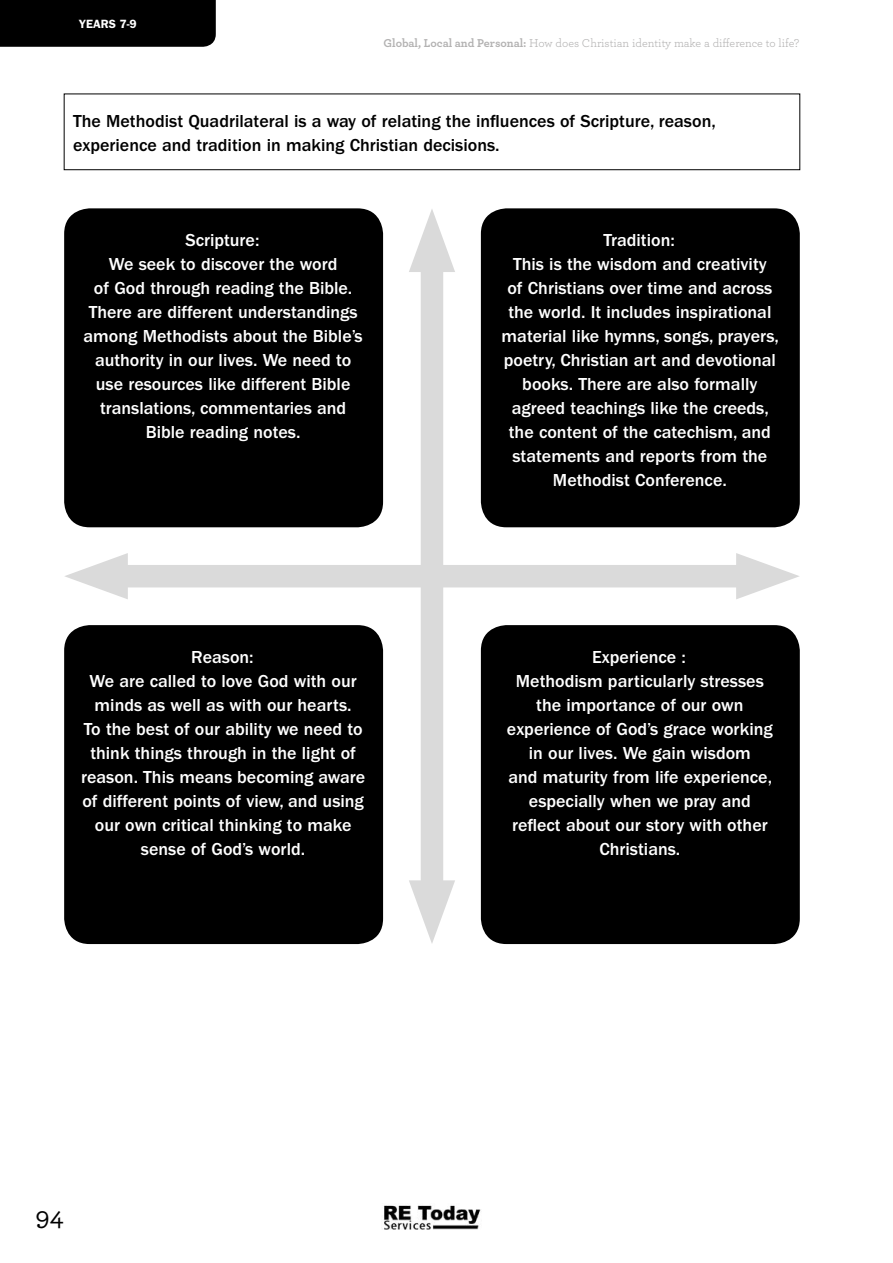
<style>
.page{position:relative;width:893px;height:1263px;background:#fff}
.page>*{position:absolute;margin:0;border:0;box-sizing:border-box;transform-origin:0 0}
.t1{font:500 27px "Archer";color:#000}
.t2{font:500 18px/24px "Franklin Gothic";color:#fff;text-align:center}
.t3{font:500 18px/24px "Franklin Gothic";color:#000}
.t4{font:12px "Archer";color:#b3b2b2}
.t5{font:600 12px "Franklin Gothic";color:#fff}
.s1{font-weight:700}
</style>
<div class="page">
<div style="left:0;top:0;width:216px;height:47px;background:#000"></div>
<img style="left:384px;top:1205px;width:97px;height:25px">
<div style="left:481px;top:625px;width:319px;height:319px;background:#000;border-radius:26px"></div>
<div style="left:64px;top:625px;width:319px;height:319px;background:#000;border-radius:26px"></div>
<div style="left:481px;top:208px;width:319px;height:319px;background:#000;border-radius:26px"></div>
<div style="left:64px;top:208px;width:319px;height:319px;background:#000;border-radius:26px"></div>
<div style="left:103px;top:565px;width:658px;height:22px;background:#dadada"></div>
<svg style="left:65px;top:553px;width:63px;height:46px"></svg>
<svg style="left:736px;top:553px;width:63px;height:46px"></svg>
<div style="left:421px;top:247px;width:22px;height:658px;background:#dadada"></div>
<svg style="left:409px;top:880px;width:46px;height:63px"></svg>
<svg style="left:409px;top:209px;width:46px;height:63px"></svg>
<div style="left:64px;top:94px;width:736px;height:76px;border:1px solid #000"></div>
<p class="t5" style="left:79px;top:17px;width:59px">YEARS 7-9</p>
<p class="t4" style="left:383px;top:35px;width:417px"><span class="s1">Global, Local and Personal:</span> How does Christian identity make a difference to life?</p>
<p class="t3" style="left:73px;top:109px;width:644px">The Methodist Quadrilateral is a way of relating the influences of Scripture, reason, experience and tradition in making Christian decisions.</p>
<p class="t2" style="left:84px;top:228px;width:281px">Scripture:<br>We seek to discover the word<br>of God through reading the Bible.<br>There are different understandings among Methodists about the Bible’s authority in our lives. We need to use resources like different Bible translations, commentaries and<br>Bible reading notes.</p>
<p class="t2" style="left:81px;top:645px;width:285px">Reason:<br>We are called to love God with our minds as well as with our hearts.<br>To the best of our ability we need to think things through in the light of reason. This means becoming aware of different points of view, and using our own critical thinking to make sense of God’s world.</p>
<p class="t2" style="left:502px;top:228px;width:279px">Tradition:<br>This is the wisdom and creativity<br>of Christians over time and across the world. It includes inspirational material like hymns, songs, prayers, poetry, Christian art and devotional books. There are also formally agreed teachings like the creeds, the content of the catechism, and statements and reports from the<br>Methodist Conference.</p>
<p class="t2" style="left:507px;top:645px;width:267px">Experience :<br>Methodism particularly stresses the importance of our own experience of God’s grace working in our lives. We gain wisdom<br>and maturity from life experience, especially when we pray and reflect about our story with other<br>Christians.</p>
<h1 class="t1" style="left:36px;top:1196px;width:30px">94</h1>
</div>
